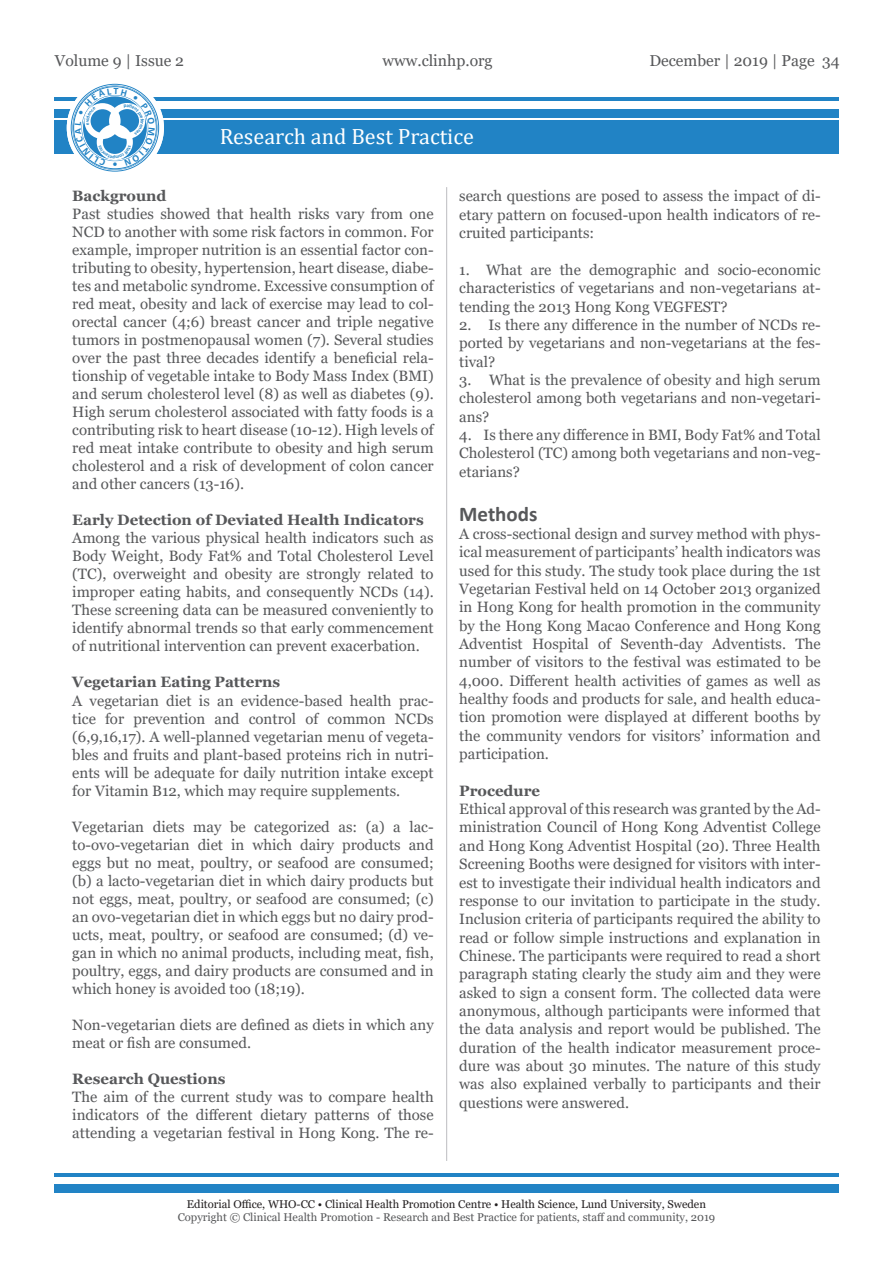
<style>
.page{position:relative;width:893px;height:1263px;background:#fff}
.page>*{position:absolute;margin:0;border:0;box-sizing:border-box;transform-origin:0 0}
.t1{font:22.2px "Cambria";color:#fff}
.t2{font:700 21px "Calibri";color:#57585a}
.t3{font:15.75px "Georgia";color:#57585a}
.t4{font:15px/18.3px "Georgia";color:#57585a;text-align:justify}
.t5{font:700 15px "Georgia";color:#57585a}
.t6{font:11.25px "Georgia";color:#57585a}
.t7{font:11.25px "Georgia";color:#231f20}
</style>
<div class="page">
<div style="left:54px;top:1184px;width:785px;height:8px;background:#2183c5"></div>
<hr style="left:54px;top:1173px;width:785px;height:3px;background:#2183c5">
<div style="left:54px;top:120px;width:785px;height:34px;background:#2183c5"></div>
<div style="left:54px;top:109px;width:785px;height:8px;background:#2183c5"></div>
<hr style="left:54px;top:98px;width:785px;height:3px;background:#2183c5">
<svg style="left:67px;top:79px;width:97px;height:97px"></svg>
<hr style="left:446px;top:187px;width:1px;height:974px;background:#bcbdc0">
<svg style="left:75px;top:88px;width:80px;height:78px"></svg>
<p class="t3" style="left:55px;top:51px;width:131px">Volume 9 | Issue 2</p>
<p class="t3" style="left:649px;top:51px;width:192px">December | 2019 | Page 34</p>
<p class="t3" style="left:383px;top:51px;width:112px">www.clinhp.org</p>
<h1 class="t1" style="left:220px;top:124px;width:256px">Research and Best Practice</h1>
<p class="t5" style="left:72px;top:187px;width:96px">Background</p>
<p class="t4" style="left:72px;top:206px;width:363px">Past studies showed that health risks vary from one NCD to another with some risk factors in common. For example, improper nutrition is an essential factor con&shy;tributing to obesity, hypertension, heart disease, diabe&shy;tes and metabolic syndrome. Excessive consumption of red meat, obesity and lack of exercise may lead to col&shy;orectal cancer (4;6) breast cancer and triple negative tumors in postmenopausal women (7). Several studies over the past three decades identify a beneficial rela&shy;tionship of vegetable intake to Body Mass Index (BMI) and serum cholesterol level (8) as well as diabetes (9).<br>High serum cholesterol associated with fatty foods is a contributing risk to heart disease (10-12). High levels of red meat intake contribute to obesity and high serum cholesterol and a risk of development of colon cancer and other cancers (13-16).</p>
<p class="t5" style="left:72px;top:511px;width:353px">Early Detection of Deviated Health Indicators</p>
<p class="t4" style="left:72px;top:530px;width:363px">Among the various physical health indicators such as Body Weight, Body Fat% and Total Cholesterol Level (TC), overweight and obesity are strongly related to improper eating habits, and consequently NCDs (14).<br>These screening data can be measured conveniently to identify abnormal trends so that early commencement of nutritional intervention can prevent exacerbation.</p>
<p class="t5" style="left:72px;top:673px;width:209px">Vegetarian Eating Patterns</p>
<p class="t4" style="left:72px;top:692px;width:363px">A vegetarian diet is an evidence-based health prac&shy;tice for prevention and control of common NCDs (6,9,16,17). A well-planned vegetarian menu of vegeta&shy;bles and fruits and plant-based proteins rich in nutri&shy;ents will be adequate for daily nutrition intake except for Vitamin B12, which may require supplements.</p>
<p class="t4" style="left:72px;top:818px;width:363px">Vegetarian diets may be categorized as: (a) a lac&shy;to-ovo-vegetarian diet in which dairy products and eggs but no meat, poultry, or seafood are consumed; (b) a lacto-vegetarian diet in which dairy products but not eggs, meat, poultry, or seafood are consumed; (c) an ovo-vegetarian diet in which eggs but no dairy prod&shy;ucts, meat, poultry, or seafood are consumed; (d) ve&shy;gan in which no animal products, including meat, fish, poultry, eggs, and dairy products are consumed and in which honey is avoided too (18;19).</p>
<p class="t4" style="left:72px;top:1016px;width:363px">Non-vegetarian diets are defined as diets in which any meat or fish are consumed.</p>
<p class="t5" style="left:72px;top:1069px;width:155px">Research Questions</p>
<p class="t4" style="left:72px;top:1088px;width:363px">The aim of the current study was to compare health indicators of the different dietary patterns of those attending a vegetarian festival in Hong Kong. The re-</p>
<p class="t4" style="left:459px;top:187px;width:363px">search questions are posed to assess the impact of di&shy;etary pattern on focused-upon health indicators of re&shy;cruited participants:</p>
<p class="t4" style="left:459px;top:261px;width:363px">1. What are the demographic and socio-economic characteristics of vegetarians and non-vegetarians at&shy;tending the 2013 Hong Kong VEGFEST?</p>
<p class="t4" style="left:459px;top:316px;width:363px">2. Is there any difference in the number of NCDs re&shy;ported by vegetarians and non-vegetarians at the fes&shy;tival?</p>
<p class="t4" style="left:459px;top:371px;width:363px">3. What is the prevalence of obesity and high serum cholesterol among both vegetarians and non-vegetari&shy;ans?</p>
<p class="t4" style="left:459px;top:426px;width:363px">4. Is there any difference in BMI, Body Fat% and Total Cholesterol (TC) among both vegetarians and non-veg&shy;etarians?</p>
<p class="t2" style="left:459px;top:499px;width:80px">Methods</p>
<p class="t4" style="left:459px;top:525px;width:363px">A cross-sectional design and survey method with phys&shy;ical measurement of participants’ health indicators was used for this study. The study took place during the 1st Vegetarian Festival held on 14 October 2013 organized in Hong Kong for health promotion in the community by the Hong Kong Macao Conference and Hong Kong Adventist Hospital of Seventh-day Adventists. The number of visitors to the festival was estimated to be 4,000. Different health activities of games as well as healthy foods and products for sale, and health educa&shy;tion promotion were displayed at different booths by the community vendors for visitors’ information and participation.</p>
<p class="t5" style="left:459px;top:781px;width:82px">Procedure</p>
<p class="t4" style="left:459px;top:800px;width:363px">Ethical approval of this research was granted by the Ad&shy;ministration Council of Hong Kong Adventist College and Hong Kong Adventist Hospital (20). Three Health Screening Booths were designed for visitors with inter&shy;est to investigate their individual health indicators and response to our invitation to participate in the study.<br>Inclusion criteria of participants required the ability to read or follow simple instructions and explanation in Chinese. The participants were required to read a short paragraph stating clearly the study aim and they were asked to sign a consent form. The collected data were anonymous, although participants were informed that the data analysis and report would be published. The duration of the health indicator measurement proce&shy;dure was about 30 minutes. The nature of this study was also explained verbally to participants and their questions were answered.</p>
<p class="t7" style="left:187px;top:1197px;width:521px">Editorial Office, WHO-CC • Clinical Health Promotion Centre • Health Science, Lund University, Sweden</p>
<p class="t6" style="left:178px;top:1211px;width:539px">Copyright © Clinical Health Promotion - Research and Best Practice for patients, staff and community, 2019</p>
</div>
